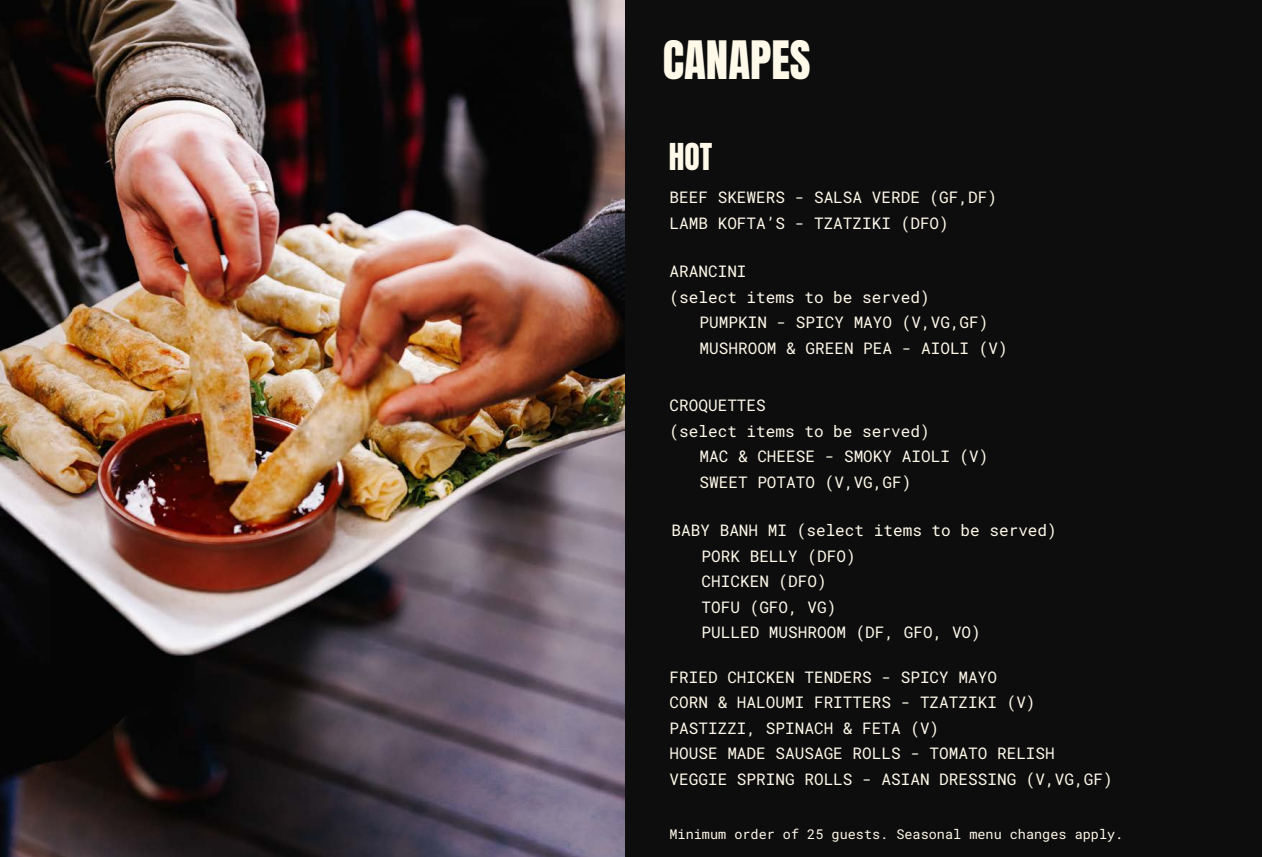
<style>
.page{position:relative;width:1262px;height:857px;background:#fff}
.page>*{position:absolute;margin:0;border:0;box-sizing:border-box;transform-origin:0 0}
.t1{font:45px "Anton";color:#fff9ea}
.t2{font:31.5px "Anton";color:#fff9ea}
.t3{font:16.05px/25.5px "Roboto Mono";color:#fff9ea}
.t4{font:16.05px/25.5px "Roboto Mono";color:#fffaeb}
.t5{font:13.5px "Roboto Mono";color:#fff9ea}
</style>
<div class="page">
<div style="left:0;top:0;width:1261px;height:856px;background:#0d0d0d"></div>
<img style="left:0;top:0;width:624px;height:856px">
<h1 class="t1" style="left:663px;top:37px;width:149px">CANAPES</h1>
<h2 class="t2" style="left:669px;top:140px;width:45px">HOT</h2>
<p class="t3" style="left:669px;top:184px;width:329px">BEEF SKEWERS - SALSA VERDE (GF,DF)<br>LAMB KOFTA’S - TZATZIKI (DFO)</p>
<p class="t3" style="left:669px;top:258px;width:79px">ARANCINI</p>
<p class="t3" style="left:669px;top:284px;width:262px">(select items to be served)</p>
<p class="t3" style="left:699px;top:309px;width:290px">PUMPKIN - SPICY MAYO (V,VG,GF)</p>
<p class="t3" style="left:699px;top:335px;width:310px">MUSHROOM &amp; GREEN PEA - AIOLI (V)</p>
<p class="t3" style="left:669px;top:392px;width:98px">CROQUETTES</p>
<p class="t3" style="left:669px;top:417px;width:262px">(select items to be served)</p>
<p class="t3" style="left:699px;top:443px;width:290px">MAC &amp; CHEESE - SMOKY AIOLI (V)</p>
<p class="t3" style="left:699px;top:468px;width:213px">SWEET POTATO (V,VG,GF)</p>
<p class="t4" style="left:701px;top:517px;width:357px;text-indent:-30px">BABY BANH MI (select items to be served)<br>PORK BELLY (DFO)<br>CHICKEN (DFO)<br>TOFU (GFO, VG)<br>PULLED MUSHROOM (DF, GFO, VO)</p>
<p class="t3" style="left:669px;top:663px;width:444px">FRIED CHICKEN TENDERS - SPICY MAYO<br>CORN &amp; HALOUMI FRITTERS - TZATZIKI (V)<br>PASTIZZI, SPINACH &amp; FETA (V)<br>HOUSE MADE SAUSAGE ROLLS - TOMATO RELISH VEGGIE SPRING ROLLS - ASIAN DRESSING (V,VG,GF)</p>
<p class="t5" style="left:669px;top:824px;width:455px">Minimum order of 25 guests. Seasonal menu changes apply.</p>
</div>
